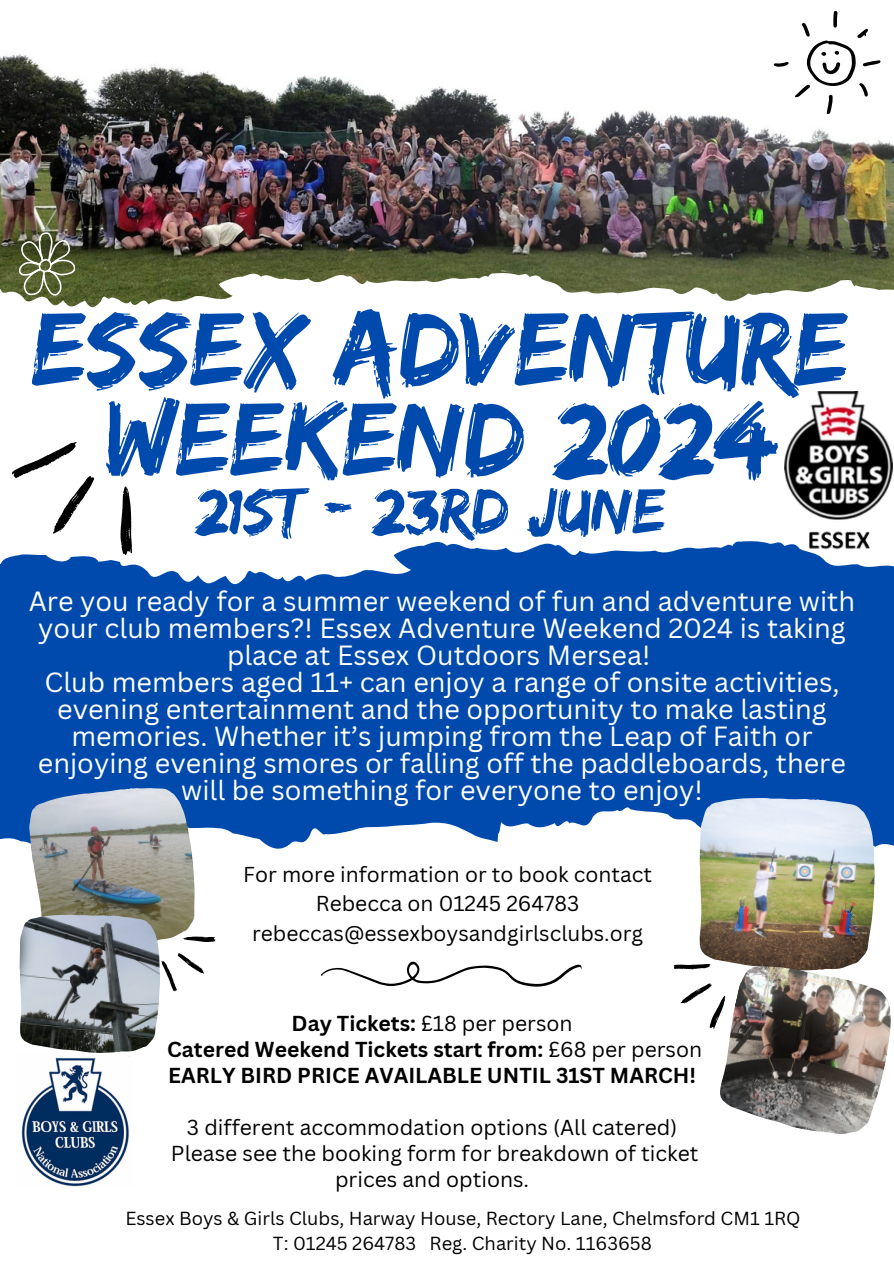
<style>
.page{position:relative;width:894px;height:1264px;background:#fff}
.page>*{position:absolute;margin:0;border:0;box-sizing:border-box;transform-origin:0 0}
.t1{font:108px "Edo";color:#004aad}
.t2{font:66px "Edo";color:#004aad}
.t3{font:27px/27px "Canva Sans";color:#fff;text-align:center}
.t4{font:21.15px/25.8px "Canva Sans";color:#000;text-align:center}
.t5{font:700 21.15px "Canva Sans";color:#000}
.t6{font:21px/29.2px "Canva Sans";color:#000;text-align:center}
.t7{font:18.3px "Canva Sans";color:#000}
.s1{font-weight:700}
.s2{font-weight:400}
</style>
<div class="page">
<img style="left:0;top:54px;width:893px;height:215px">
<svg style="left:0;top:269px;width:893px;height:207px"></svg>
<svg style="left:0;top:541px;width:893px;height:323px;background:#2060b7"></svg>
<svg style="left:773px;top:62px;width:15px;height:5px"></svg>
<svg style="left:794px;top:11px;width:86px;height:103px"></svg>
<img style="left:784px;top:391px;width:108px;height:169px">
<svg style="left:19px;top:232px;width:56px;height:64px;background:#717756"></svg>
<img style="left:29px;top:788px;width:165px;height:152px">
<svg style="left:673px;top:964px;width:46px;height:65px"></svg>
<img style="left:699px;top:798px;width:175px;height:172px">
<img style="left:19px;top:914px;width:141px;height:138px">
<svg style="left:8px;top:441px;width:134px;height:114px"></svg>
<img style="left:719px;top:966px;width:171px;height:168px">
<svg style="left:161px;top:932px;width:55px;height:60px"></svg>
<svg style="left:321px;top:961px;width:260px;height:25px"></svg>
<img style="left:21px;top:1056px;width:109px;height:131px">
<p class="t1" style="left:32px;top:286px;width:817px">ESSEX ADVENTURE</p>
<p class="t1" style="left:105px;top:376px;width:670px">WEEKEND 2024</p>
<p class="t2" style="left:196px;top:472px;width:471px">21ST - 23RD JUNE</p>
<p class="t3" style="left:29px;top:587px;width:827px">Are you ready for a summer weekend of fun and adventure with your club members?! Essex Adventure Weekend 2024 is taking place at Essex Outdoors Mersea!</p>
<p class="t3" style="left:38px;top:668px;width:809px">Club members aged 11+ can enjoy a range of onsite activities, evening entertainment and the opportunity to make lasting memories. Whether it’s jumping from the Leap of Faith or enjoying evening smores or falling off the paddleboards, there will be something for everyone to enjoy!</p>
<p class="t6" style="left:243px;top:859px;width:410px">For more information or to book contact<br>Rebecca on 01245 264783</p>
<p class="t6" style="left:252px;top:917px;width:392px">rebeccas@essexboysandgirlsclubs.org</p>
<p class="t4" style="left:291px;top:1010px;width:282px"><span class="s1">Day Tickets:</span> £18 per person</p>
<p class="t5" style="left:167px;top:1034px;width:536px">Catered Weekend Tickets start from: <span class="s2">£68 per person</span></p>
<p class="t5" style="left:168px;top:1060px;width:529px">EARLY BIRD PRICE AVAILABLE UNTIL 31ST MARCH!</p>
<p class="t4" style="left:187px;top:1113px;width:491px">3 different accommodation options (All catered)</p>
<p class="t4" style="left:171px;top:1139px;width:529px">Please see the booking form for breakdown of ticket prices and options.</p>
<p class="t7" style="left:125px;top:1205px;width:676px">Essex Boys &amp; Girls Clubs, Harway House, Rectory Lane, Chelmsford CM1 1RQ</p>
<p class="t7" style="left:273px;top:1230px;width:380px">T: 01245 264783 Reg. Charity No. 1163658</p>
</div>
